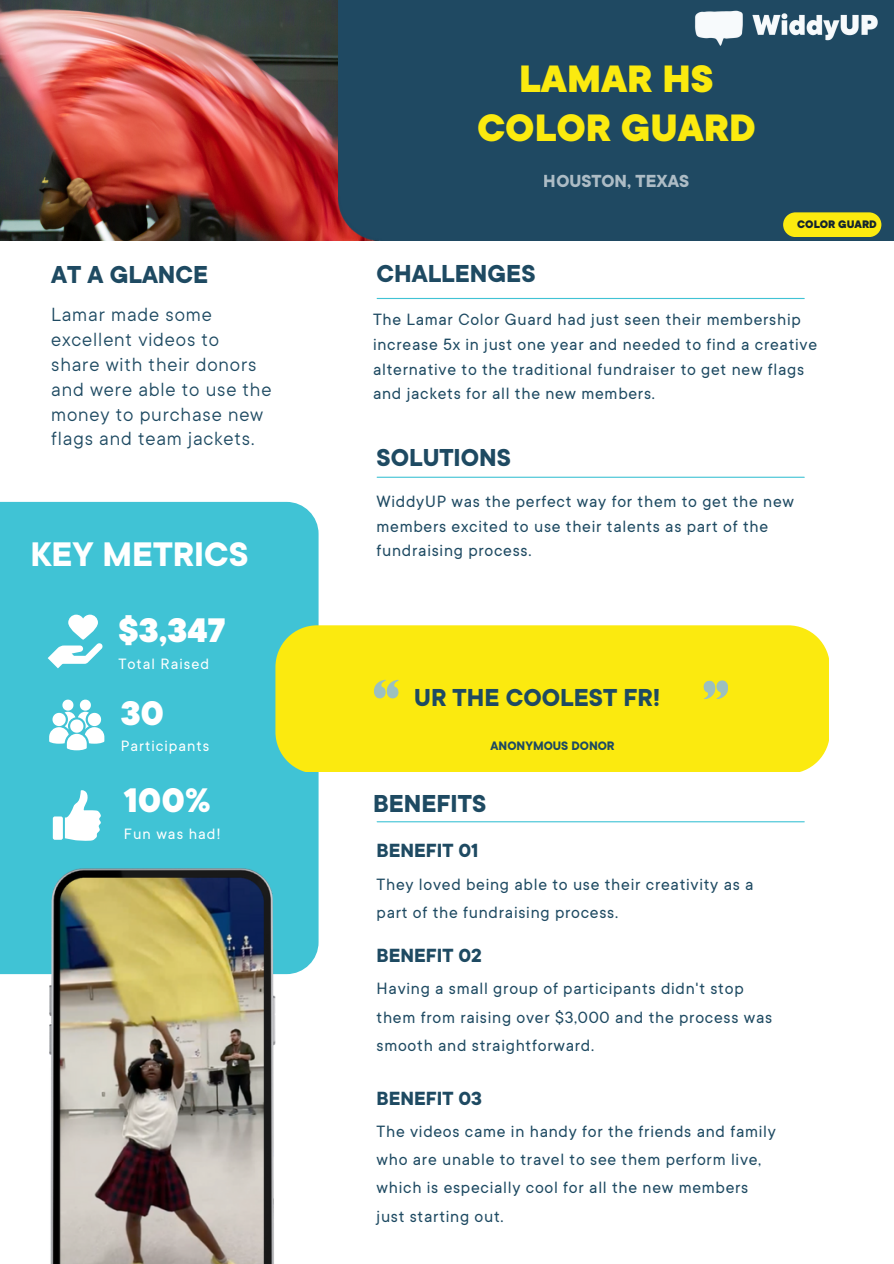
<style>
.page{position:relative;width:894px;height:1264px;background:#fff}
.page>*{position:absolute;margin:0;border:0;box-sizing:border-box;transform-origin:0 0}
.t1{font:800 42px/49.5px "TT Commons";color:#fbea0f;text-align:center}
.t2{font:800 37.5px "TT Commons";color:#fff}
.t3{font:700 37.5px "TT Commons";color:#fff}
.t4{font:700 27px "TT Commons";color:#1e4a62}
.t5{font:21px/24.8px "TT Commons";letter-spacing:.04em;color:#1e4a62}
.t6{font:700 21px "TT Commons";color:#1e4a62}
.t7{font:700 19.2px "TT Commons";color:#fff}
.t8{font:18px/28.2px "TT Commons";letter-spacing:.04em;color:#1e4a62}
.t9{font:16.5px "TT Commons";letter-spacing:.06em;color:#fff}
.t10{font:700 13.5px "TT Commons";color:#1e4a62}
.t11{font:800 12px "TT Commons";color:#13242f}
</style>
<div class="page">
<div style="left:0;top:502px;width:318px;height:472px;background:#40c3d5"></div>
<img style="left:49px;top:868px;width:226px;height:395px">
<svg style="left:48px;top:614px;width:55px;height:54px"></svg>
<hr style="left:377px;top:298px;width:427px;height:1px;background:#40c3d5">
<hr style="left:377px;top:476px;width:427px;height:2px;background:#40c3d5">
<hr style="left:377px;top:821px;width:427px;height:1px;background:#40c3d5">
<img style="left:0;top:0;width:338px;height:240px">
<div style="left:338px;top:0;width:555px;height:240px;background:#1f4962"></div>
<img style="left:691px;top:9px;width:190px;height:37px">
<div style="left:275px;top:625px;width:553px;height:147px;background:#fbea0f"></div>
<div style="left:782px;top:212px;width:99px;height:25px;background:#fbea0f;border-radius:12px"></div>
<svg style="left:702px;top:680px;width:26px;height:19px"></svg>
<svg style="left:374px;top:679px;width:26px;height:20px"></svg>
<svg style="left:65px;top:789px;width:36px;height:52px"></svg>
<div style="left:53px;top:816px;width:10px;height:23px;background:#fff;border-radius:2px"></div>
<svg style="left:49px;top:699px;width:55px;height:51px"></svg>
<h3 class="t4" style="left:51px;top:259px;width:158px">AT A GLANCE</h3>
<p class="t5" style="left:51px;top:303px;width:222px">Lamar made some excellent videos to share with their donors and were able to use the money to purchase new flags and team jackets.</p>
<h2 class="t3" style="left:30px;top:532px;width:219px">KEY METRICS</h2>
<h2 class="t2" style="left:118px;top:609px;width:108px">$3,347</h2>
<p class="t9" style="left:118px;top:654px;width:92px">Total Raised</p>
<h2 class="t2" style="left:121px;top:691px;width:45px">30</h2>
<p class="t9" style="left:121px;top:736px;width:90px">Participants</p>
<h2 class="t2" style="left:124px;top:779px;width:88px">100%</h2>
<p class="t9" style="left:124px;top:824px;width:98px">Fun was had!</p>
<h1 class="t1" style="left:477px;top:55px;width:280px">LAMAR HS<br>COLOR GUARD</h1>
<p class="t7" style="left:543px;top:169px;width:147px">HOUSTON, TEXAS</p>
<h3 class="t4" style="left:376px;top:258px;width:160px">CHALLENGES</h3>
<p class="t11" style="left:797px;top:217px;width:81px">COLOR GUARD</p>
<p class="t8" style="left:373px;top:307px;width:445px;line-height:24.8px">The Lamar Color Guard had just seen their membership increase 5x in just one year and needed to find a creative alternative to the traditional fundraiser to get new flags and jackets for all the new members.</p>
<h3 class="t4" style="left:376px;top:442px;width:136px">SOLUTIONS</h3>
<p class="t8" style="left:376px;top:489px;width:419px;line-height:24.8px">WiddyUP was the perfect way for them to get the new members excited to use their talents as part of the fundraising process.</p>
<h3 class="t4" style="left:414px;top:682px;width:248px">UR THE COOLEST FR!</h3>
<p class="t10" style="left:490px;top:737px;width:125px">ANONYMOUS DONOR</p>
<h3 class="t4" style="left:373px;top:787px;width:115px">BENEFITS</h3>
<p class="t6" style="left:376px;top:838px;width:103px">BENEFIT 01</p>
<p class="t8" style="left:376px;top:870px;width:378px">They loved being able to use their creativity as a part of the fundraising process.</p>
<p class="t6" style="left:376px;top:943px;width:107px">BENEFIT 02</p>
<p class="t8" style="left:376px;top:975px;width:397px">Having a small group of participants didn't stop them from raising over $3,000 and the process was smooth and straightforward.</p>
<p class="t6" style="left:376px;top:1086px;width:107px">BENEFIT 03</p>
<p class="t8" style="left:376px;top:1117px;width:401px">The videos came in handy for the friends and family who are unable to travel to see them perform live, which is especially cool for all the new members just starting out.</p>
</div>
